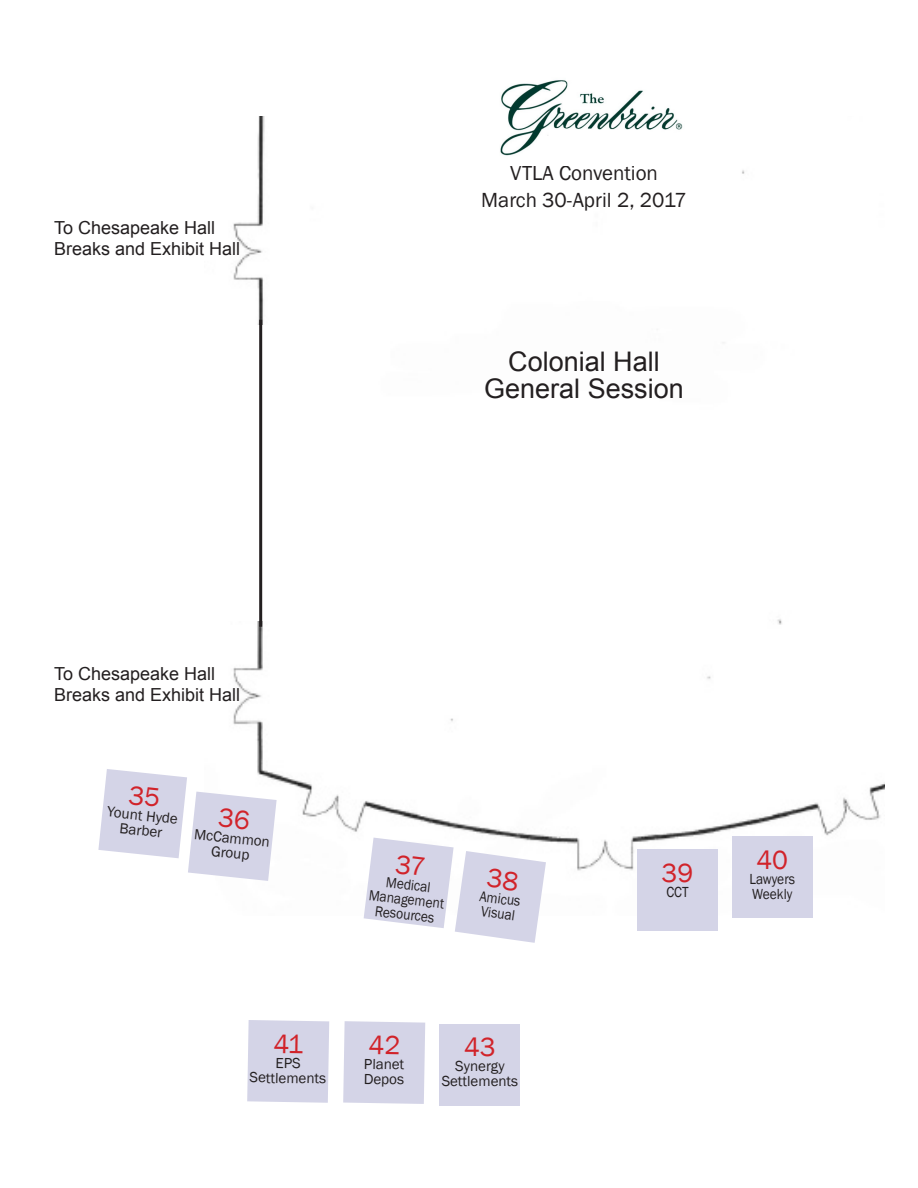
<style>
.page{position:relative;width:918px;height:1188px;background:#fff}
.page>*{position:absolute;margin:0;border:0;box-sizing:border-box;transform-origin:0 0}
.t1{font:27px "Arial";color:#231f20}
.t2{font:27px "Franklin Gothic";color:#d1232a}
.t3{font:21px "Franklin Gothic";color:#231f20}
.t4{font:18px/21px "Arial";color:#231f20}
.t5{font:15px/15px "Franklin Gothic";color:#231f20;text-align:center}
.t6{font:15px/15px "Franklin Gothic";color:#231f20;text-align:center;scale:.9 1}
</style>
<div class="page">
<img style="left:233px;top:116px;width:651px;height:755px">
<div style="left:440px;top:1024px;width:80px;height:82px;background:#d4d4e7"></div>
<div style="left:637px;top:850px;width:81px;height:81px;background:#d4d4e7"></div>
<div style="left:732px;top:837px;width:81px;height:81px;background:#d4d4e7"></div>
<div style="left:228px;top:325px;width:43px;height:296px;background:#fff"></div>
<hr style="left:259px;top:320px;width:3px;height:307px;background:#231f20">
<img style="left:477px;top:80px;width:217px;height:86px">
<svg style="left:98px;top:769px;width:179px;height:112px"></svg>
<div style="left:343px;top:1021px;width:82px;height:83px;background:#d4d4e7"></div>
<svg style="left:364px;top:838px;width:182px;height:105px"></svg>
<div style="left:247px;top:1020px;width:82px;height:83px;background:#d4d4e7"></div>
<p class="t4" style="left:54px;top:217px;width:188px">To Chesapeake Hall<br>Breaks and Exhibit Hall</p>
<p class="t3" style="left:510px;top:160px;width:149px">VTLA Convention</p>
<p class="t3" style="left:481px;top:187px;width:207px">March 30-April 2, 2017</p>
<p class="t1" style="left:508px;top:344px;width:153px">Colonial Hall</p>
<p class="t1" style="left:484px;top:371px;width:201px">General Session</p>
<p class="t4" style="left:54px;top:664px;width:188px">To Chesapeake Hall<br>Breaks and Exhibit Hall</p>
<p class="t5" style="left:108px;top:804px;width:72px;rotate:6deg">Yount Hyde<br>Barber</p>
<p class="t5" style="left:195px;top:827px;width:78px;rotate:6deg">McCammon<br>Group</p>
<p class="t6" style="left:372px;top:873px;width:86px;rotate:7deg">Medical<br>Management<br>Resources</p>
<p class="t6" style="left:481px;top:888px;width:47px;rotate:8deg">Amicus</p>
<p class="t6" style="left:482px;top:904px;width:39px;rotate:8deg">Visual</p>
<p class="t5" style="left:250px;top:1070px;width:78px;rotate:1deg">Settlements</p>
<p class="t5" style="left:364px;top:1057px;width:42px;text-align:left;rotate:1deg">Planet<br>Depos</p>
<p class="t2" style="left:464px;top:1031px;width:33px">43</p>
<p class="t5" style="left:442px;top:1059px;width:78px">Synergy<br>Settlements</p>
<p class="t2" style="left:662px;top:856px;width:33px">39</p>
<p class="t6" style="left:666px;top:885px;width:26px">CCT</p>
<p class="t2" style="left:756px;top:843px;width:33px">40</p>
<p class="t6" style="left:749px;top:872px;width:52px">Lawyers</p>
<p class="t6" style="left:752px;top:887px;width:46px">Weekly</p>
</div>
